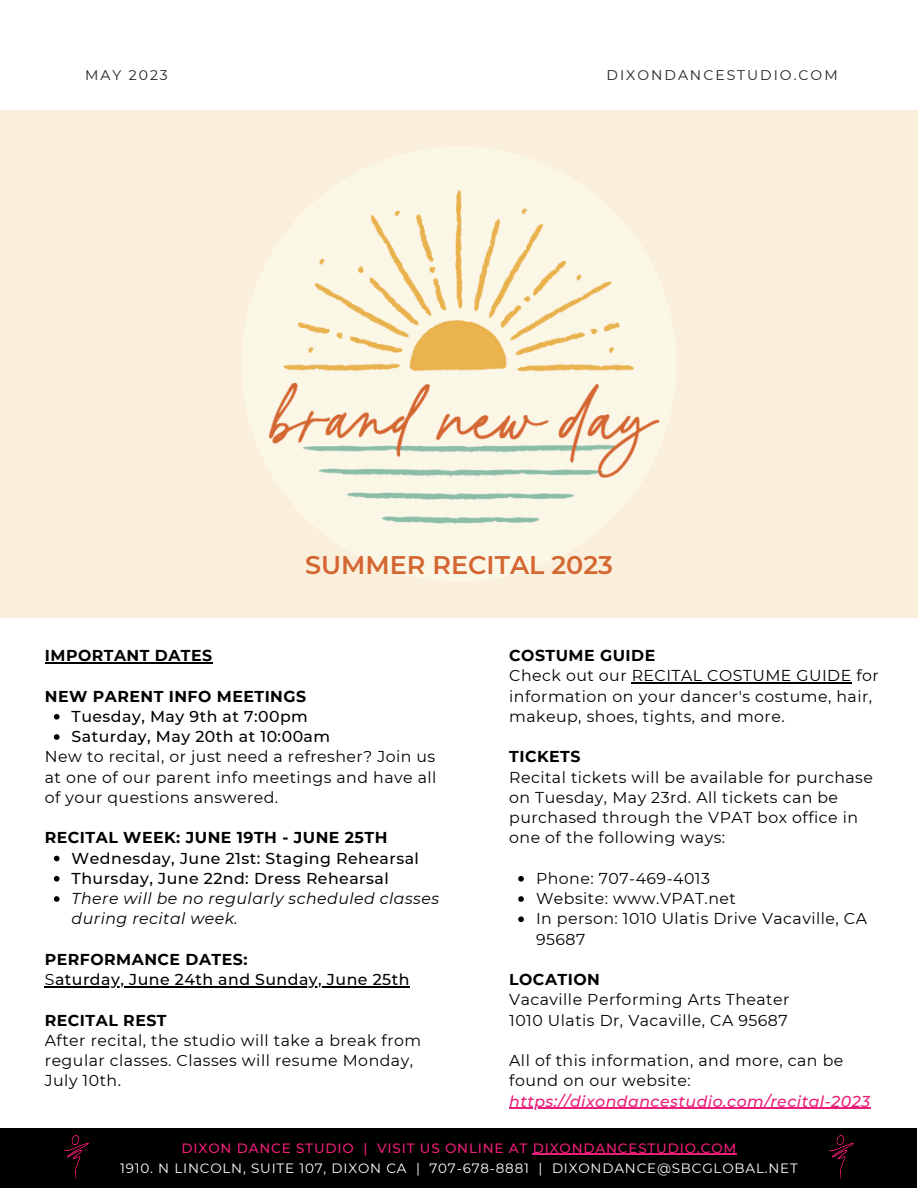
<style>
.page{position:relative;width:918px;height:1188px;background:#fff}
.page>*{position:absolute;margin:0;border:0;box-sizing:border-box;transform-origin:0 0}
.t1{font:600 25.5px "Montserrat";color:#d46632}
.t2{font:15.75px/20.2px "Montserrat";letter-spacing:.03em;color:#000}
.t3{font:500 15.75px/20.2px "Montserrat";letter-spacing:.03em;color:#000}
.t4{font:700 15.75px "Montserrat";letter-spacing:.03em;color:#000}
.t5{font:italic 15.75px/20.2px "Montserrat";letter-spacing:.03em;color:#000}
.t6{font:italic 500 15.75px "Montserrat";letter-spacing:.03em;color:#ec1d78}
.t7{font:13.95px "Montserrat";letter-spacing:.14em;color:#222}
.t8{font:13.5px "Montserrat";letter-spacing:.06em;color:#fff}
.t9{font:500 13.5px "Montserrat";letter-spacing:.06em;color:#ed1e79}
.s1{font-weight:700}
.s2{font-weight:400}
</style>
<div class="page">
<div style="left:0;top:110px;width:918px;height:508px;background:#faefdb"></div>
<img style="left:242px;top:147px;width:434px;height:434px">
<svg style="left:54px;top:714px;width:6px;height:6px"></svg>
<svg style="left:54px;top:734px;width:6px;height:6px"></svg>
<svg style="left:54px;top:856px;width:6px;height:5px"></svg>
<svg style="left:54px;top:876px;width:6px;height:6px"></svg>
<svg style="left:54px;top:896px;width:6px;height:6px"></svg>
<hr style="left:45px;top:662px;width:168px;height:1px;background:#000">
<hr style="left:55px;top:986px;width:355px;height:1px;background:#000">
<svg style="left:518px;top:876px;width:6px;height:6px"></svg>
<svg style="left:518px;top:896px;width:6px;height:6px"></svg>
<svg style="left:518px;top:916px;width:6px;height:6px"></svg>
<hr style="left:632px;top:682px;width:220px;height:2px;background:#000">
<hr style="left:509px;top:1108px;width:362px;height:1px;background:#ec1d78">
<div style="left:0;top:1128px;width:917px;height:60px;background:#000"></div>
<hr style="left:533px;top:1154px;width:204px;height:1px;background:#ed1e79">
<img style="left:64px;top:1135px;width:25px;height:46px">
<img style="left:829px;top:1135px;width:25px;height:46px">
<p class="t7" style="left:85px;top:66px;width:84px">MAY 2023</p>
<p class="t7" style="left:607px;top:66px;width:233px">DIXONDANCESTUDIO.COM</p>
<h1 class="t1" style="left:305px;top:550px;width:309px">SUMMER RECITAL 2023</h1>
<p class="t4" style="left:45px;top:646px;width:169px">IMPORTANT DATES</p>
<p class="t4" style="left:45px;top:686px;width:263px">NEW PARENT INFO MEETINGS</p>
<p class="t3" style="left:72px;top:706px;width:260px">Tuesday, May 9th at 7:00pm<br>Saturday, May 20th at 10:00am</p>
<p class="t2" style="left:45px;top:747px;width:393px;text-align:justify">New to recital, or just need a refresher? Join us at one of our parent info meetings and have all of your questions answered.</p>
<p class="t4" style="left:45px;top:828px;width:344px">RECITAL WEEK: JUNE 19TH - JUNE 25TH</p>
<p class="t3" style="left:72px;top:848px;width:349px">Wednesday, June 21st: Staging Rehearsal<br>Thursday, June 22nd: Dress Rehearsal</p>
<p class="t5" style="left:72px;top:888px;width:369px">There will be no regularly scheduled classes during recital week.</p>
<p class="t4" style="left:509px;top:646px;width:148px">COSTUME GUIDE</p>
<p class="t2" style="left:509px;top:666px;width:371px">Check out our RECITAL COSTUME GUIDE for information on your dancer's costume, hair, makeup, shoes, tights, and more.</p>
<p class="t4" style="left:509px;top:747px;width:73px">TICKETS</p>
<p class="t2" style="left:509px;top:767px;width:365px">Recital tickets will be available for purchase on Tuesday, May 23rd. All tickets can be purchased through the VPAT box office in one of the following ways:</p>
<p class="t2" style="left:536px;top:868px;width:332px">Phone: 707-469-4013<br>Website: www.VPAT.net<br>In person: 1010 Ulatis Drive Vacaville, CA<br>95687</p>
<p class="t3" style="left:45px;top:949px;width:366px"><span class="s1">PERFORMANCE DATES:<br></span><span class="s2">S</span>aturday, June 24th and Sunday, June 25th</p>
<p class="t4" style="left:45px;top:1010px;width:123px">RECITAL REST</p>
<p class="t2" style="left:45px;top:1030px;width:378px">After recital, the studio will take a break from regular classes. Classes will resume Monday,<br>July 10th.</p>
<p class="t4" style="left:509px;top:970px;width:92px">LOCATION</p>
<p class="t2" style="left:509px;top:990px;width:282px">Vacaville Performing Arts Theater<br>1010 Ulatis Dr, Vacaville, CA 95687</p>
<p class="t2" style="left:509px;top:1050px;width:336px">All of this information, and more, can be found on our website:</p>
<p class="t6" style="left:509px;top:1091px;width:363px">https://dixondancestudio.com/recital-2023</p>
<p class="t9" style="left:182px;top:1140px;width:556px">DIXON DANCE STUDIO | VISIT US ONLINE AT DIXONDANCESTUDIO.COM</p>
<p class="t8" style="left:120px;top:1160px;width:679px">1910. N LINCOLN, SUITE 107, DIXON CA | 707-678-8881 | DIXONDANCE@SBCGLOBAL.NET</p>
</div>
